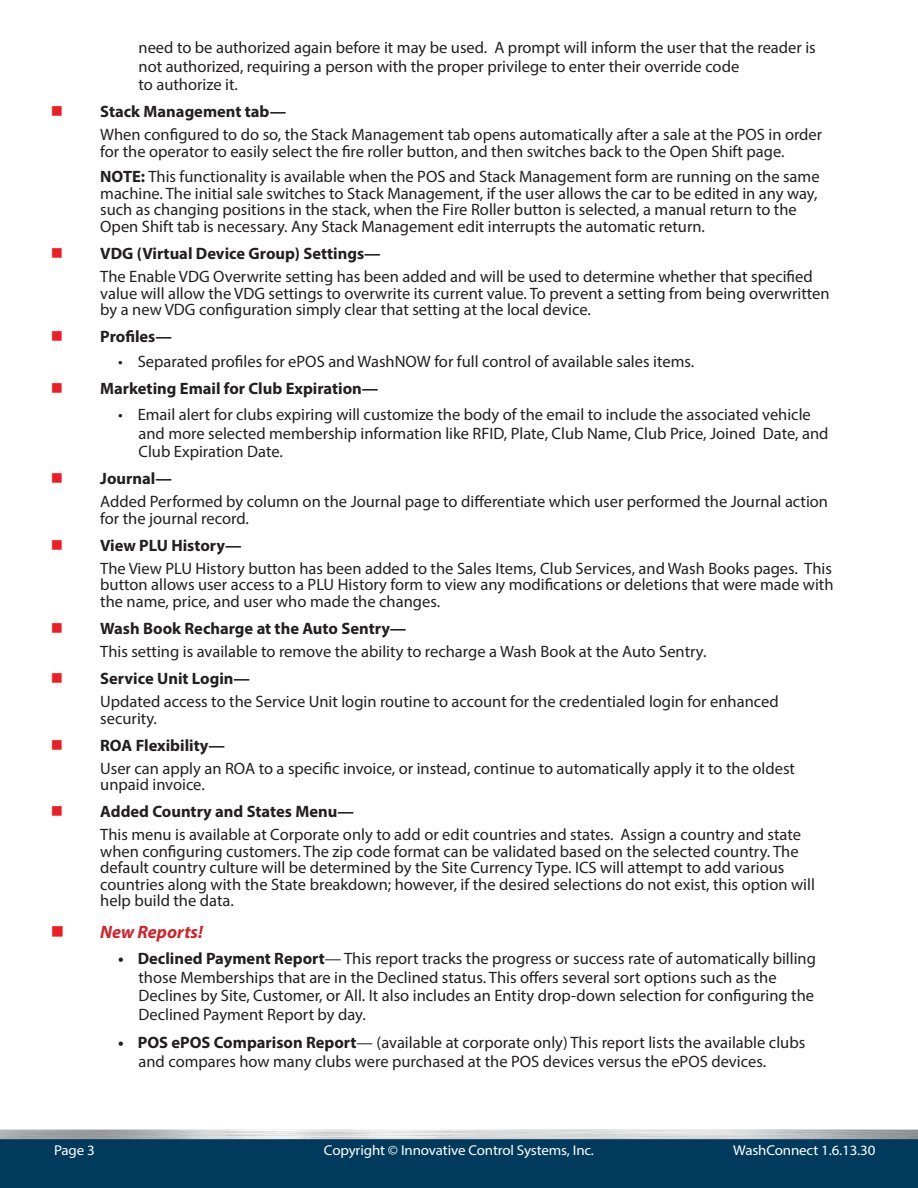
<style>
.page{position:relative;width:918px;height:1188px;background:#fff}
.page>*{position:absolute;margin:0;border:0;box-sizing:border-box;transform-origin:0 0}
.t1{font:italic 700 18px "Myriad Pro";color:#d1232a}
.Indented{font:16.5px/16.5px "Myriad Pro";color:#231f20}
.t2{font:700 16.5px "Myriad Pro";color:#231f20}
.t3{font:14.25px "Myriad Pro";letter-spacing:-.01em;color:#fff;scale:1.05 1}
.s1{font-weight:700}
</style>
<div class="page">
<img style="left:0;top:1129px;width:918px;height:59px">
<p class="Indented" style="left:139px;top:38px;width:679px;line-height:18.8px">need to be authorized again before it may be used. A prompt will inform the user that the reader is not authorized, requiring a person with the proper privilege to enter their override code<br>to authorize it.</p>
<p class="t2" style="left:100px;top:101px;width:188px">Stack Management tab—</p>
<p class="Indented" style="left:100px;top:126px;width:724px">When configured to do so, the Stack Management tab opens automatically after a sale at the POS in order for the operator to easily select the fire roller button, and then switches back to the Open Shift page.</p>
<p class="Indented" style="left:100px;top:168px;width:721px"><span class="s1">NOTE:</span> This functionality is available when the POS and Stack Management form are running on the same machine. The initial sale switches to Stack Management, if the user allows the car to be edited in any way, such as changing positions in the stack, when the Fire Roller button is selected, a manual return to the Open Shift tab is necessary. Any Stack Management edit interrupts the automatic return.</p>
<p class="t2" style="left:100px;top:243px;width:282px">VDG (Virtual Device Group) Settings—</p>
<p class="Indented" style="left:100px;top:268px;width:731px">The Enable VDG Overwrite setting has been added and will be used to determine whether that specified value will allow the VDG settings to overwrite its current value. To prevent a setting from being overwritten by a new VDG configuration simply clear that setting at the local device.</p>
<p class="t2" style="left:100px;top:326px;width:73px">Profiles—</p>
<p class="Indented" style="left:118px;top:353px;width:577px">• Separated profiles for ePOS and WashNOW for full control of available sales items.</p>
<p class="t2" style="left:100px;top:378px;width:280px">Marketing Email for Club Expiration—</p>
<p class="Indented" style="left:139px;top:405px;width:692px;line-height:18.8px;text-indent:-20px">• Email alert for clubs expiring will customize the body of the email to include the associated vehicle and more selected membership information like RFID, Plate, Club Name, Club Price, Joined Date, and<br>Club Expiration Date.</p>
<p class="t2" style="left:100px;top:468px;width:73px">Journal—</p>
<p class="Indented" style="left:100px;top:493px;width:729px">Added Performed by column on the Journal page to differentiate which user performed the Journal action for the journal record.</p>
<p class="t2" style="left:100px;top:534px;width:143px">View PLU History—</p>
<p class="Indented" style="left:100px;top:560px;width:735px;text-align:justify">The View PLU History button has been added to the Sales Items, Club Services, and Wash Books pages. This button allows user access to a PLU History form to view any modifications or deletions that were made with the name, price, and user who made the changes.</p>
<p class="t2" style="left:100px;top:618px;width:308px">Wash Book Recharge at the Auto Sentry—</p>
<p class="Indented" style="left:100px;top:643px;width:608px">This setting is available to remove the ability to recharge a Wash Book at the Auto Sentry.</p>
<p class="t2" style="left:100px;top:668px;width:151px">Service Unit Login—</p>
<p class="Indented" style="left:100px;top:693px;width:680px">Updated access to the Service Unit login routine to account for the credentialed login for enhanced security.</p>
<p class="t2" style="left:100px;top:734px;width:126px">ROA Flexibility—</p>
<p class="Indented" style="left:100px;top:760px;width:696px">User can apply an ROA to a specific invoice, or instead, continue to automatically apply it to the oldest unpaid invoice.</p>
<p class="t2" style="left:100px;top:801px;width:255px">Added Country and States Menu—</p>
<p class="Indented" style="left:100px;top:826px;width:716px">This menu is available at Corporate only to add or edit countries and states. Assign a country and state when configuring customers. The zip code format can be validated based on the selected country. The default country culture will be determined by the Site Currency Type. ICS will attempt to add various countries along with the State breakdown; however, if the desired selections do not exist, this option will help build the data.</p>
<p class="t1" style="left:100px;top:921px;width:104px">New Reports!</p>
<p class="Indented" style="left:139px;top:949px;width:679px;line-height:18.8px;text-indent:-20px"><span class="s1">• Declined Payment Report</span>— This report tracks the progress or success rate of automatically billing those Memberships that are in the Declined status. This offers several sort options such as the Declines by Site, Customer, or All. It also includes an Entity drop-down selection for configuring the Declined Payment Report by day.</p>
<p class="Indented" style="left:139px;top:1033px;width:668px;line-height:18.8px;text-indent:-20px"><span class="s1">• POS ePOS Comparison Report</span>— (available at corporate only) This report lists the available clubs and compares how many clubs were purchased at the POS devices versus the ePOS devices.</p>
<p class="t3" style="left:54px;top:1142px;width:40px">Page 3</p>
<p class="t3" style="left:324px;top:1142px;width:259px">Copyright © Innovative Control Systems, Inc.</p>
<p class="t3" style="left:733px;top:1142px;width:137px">WashConnect 1.6.13.30</p>
</div>
